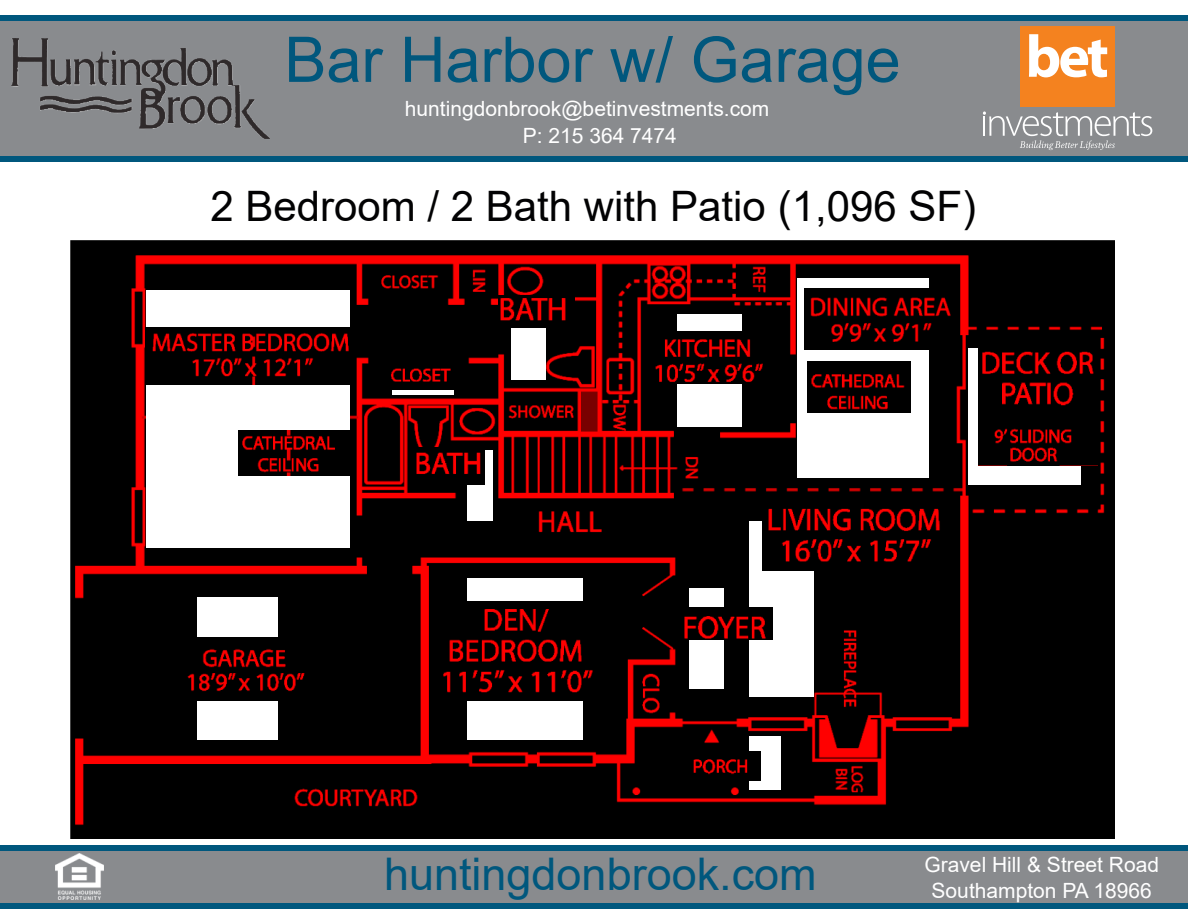
<style>
.page{position:relative;width:1188px;height:918px;background:#fff}
.page>*{position:absolute;margin:0;border:0;box-sizing:border-box;transform-origin:0 0}
.t1{font:63px "Arial";color:#00577d}
.t2{font:45px "Arial";color:#00577d}
.t3{font:42px "Arial";color:#020203}
.t4{font:21px/25.2px "Arial";color:#fff;text-align:center}
</style>
<div class="page">
<div style="left:0;top:850px;width:1188px;height:53px;background:#898b8e"></div>
<div style="left:0;top:19px;width:1188px;height:138px;background:#898b8e"></div>
<div style="left:0;top:845px;width:1188px;height:5px;background:#00577d"></div>
<div style="left:0;top:903px;width:1188px;height:5px;background:#00577d"></div>
<div style="left:0;top:15px;width:1188px;height:5px;background:#00577d"></div>
<div style="left:0;top:157px;width:1188px;height:5px;background:#00577d"></div>
<img style="left:56px;top:853px;width:48px;height:46px">
<div style="left:1021px;top:27px;width:94px;height:80px;background:#f4821f"></div>
<svg style="left:1029px;top:34px;width:78px;height:43px"></svg>
<svg style="left:983px;top:111px;width:169px;height:39px"></svg>
<img style="left:12px;top:39px;width:258px;height:100px">
<img style="left:70px;top:240px;width:1045px;height:599px">
<div style="left:197px;top:598px;width:81px;height:142px;background:#fff"></div>
<div style="left:146px;top:290px;width:204px;height:258px;background:#fff"></div>
<div style="left:467px;top:578px;width:116px;height:162px;background:#fff"></div>
<div style="left:467px;top:451px;width:26px;height:70px;background:#fff"></div>
<div style="left:392px;top:367px;width:62px;height:28px;background:#fff"></div>
<div style="left:511px;top:307px;width:34px;height:73px;background:#fff"></div>
<div style="left:677px;top:314px;width:65px;height:113px;background:#fff"></div>
<div style="left:749px;top:521px;width:65px;height:176px;background:#fff"></div>
<div style="left:689px;top:589px;width:35px;height:100px;background:#fff"></div>
<div style="left:749px;top:736px;width:32px;height:54px;background:#fff"></div>
<div style="left:968px;top:349px;width:113px;height:136px;background:#fff"></div>
<div style="left:797px;top:278px;width:132px;height:200px;background:#fff"></div>
<img style="left:182px;top:638px;width:132px;height:63px">
<img style="left:978px;top:343px;width:120px;height:122px">
<img style="left:804px;top:288px;width:149px;height:62px">
<img style="left:807px;top:362px;width:103px;height:51px">
<img style="left:762px;top:501px;width:186px;height:70px">
<img style="left:676px;top:608px;width:97px;height:31px">
<img style="left:688px;top:752px;width:72px;height:29px">
<img style="left:650px;top:332px;width:118px;height:52px">
<img style="left:440px;top:602px;width:155px;height:99px">
<img style="left:414px;top:447px;width:71px;height:38px">
<img style="left:498px;top:296px;width:76px;height:31px">
<img style="left:389px;top:363px;width:65px;height:27px">
<img style="left:238px;top:431px;width:112px;height:45px">
<img style="left:146px;top:327px;width:207px;height:57px">
<h1 class="t1" style="left:284px;top:36px;width:618px">Bar Harbor w/ Garage</h1>
<p class="t4" style="left:405px;top:98px;width:366px">huntingdonbrook@betinvestments.com</p>
<p class="t4" style="left:523px;top:125px;width:156px">P: 215 364 7474</p>
<h3 class="t3" style="left:210px;top:191px;width:767px">2 Bedroom / 2 Bath with Patio (1,096 SF)</h3>
<h2 class="t2" style="left:384px;top:857px;width:434px">huntingdonbrook.com</h2>
<p class="t4" style="left:924px;top:854px;width:236px">Gravel Hill &amp; Street Road<br>Southampton PA 18966</p>
</div>
